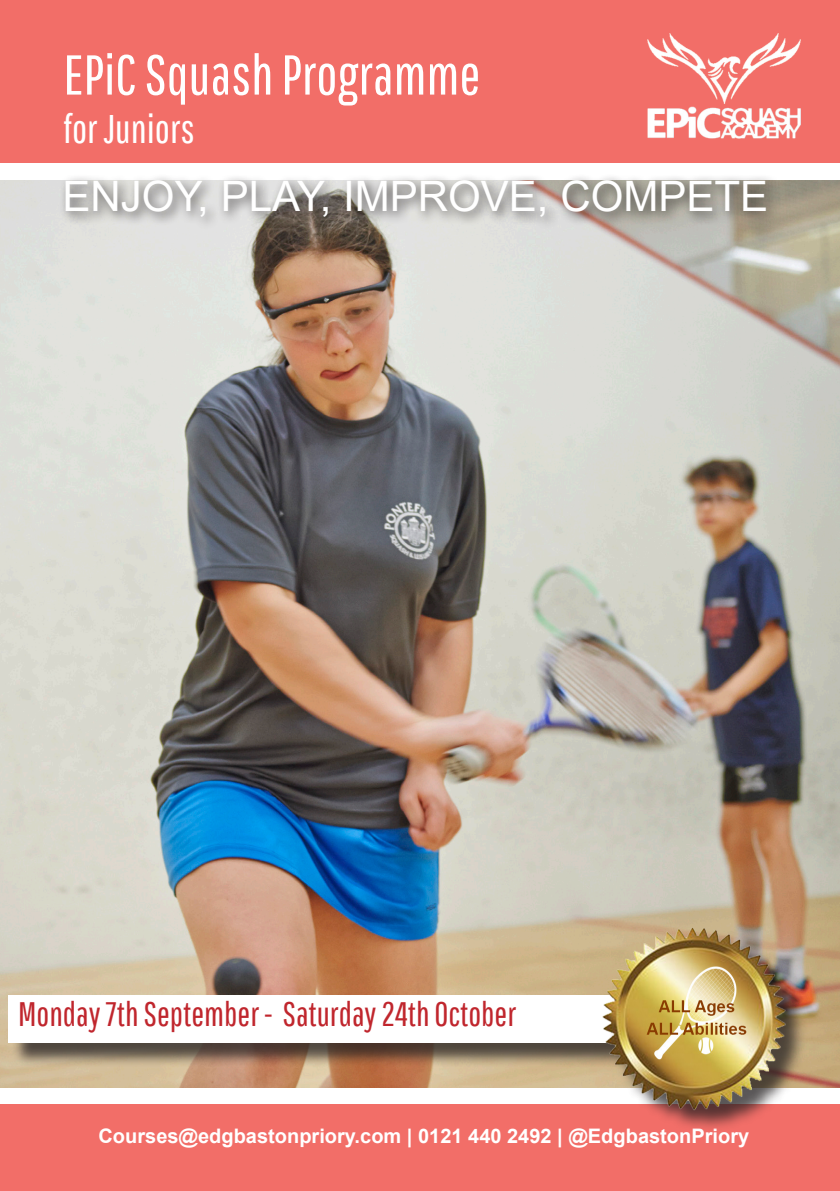
<style>
.page{position:relative;width:840px;height:1191px;background:#fff}
.page>*{position:absolute;margin:0;border:0;box-sizing:border-box;transform-origin:0 0}
.t1{font:56px "Pathway Gothic One";color:#fff}
.t2{font:42px "Arial";color:#fff}
.t3{font:40px "Pathway Gothic One";color:#fff}
.t4{font:34px "Pathway Gothic One";color:#c0262d}
.t5{font:700 20px "Arial";color:#fff}
</style>
<div class="page">
<img style="left:0;top:180px;width:839px;height:907px">
<div style="left:0;top:1104px;width:839px;height:87px;background:#f26e68"></div>
<div style="left:0;top:0;width:839px;height:163px;background:#f26e68"></div>
<img style="left:647px;top:33px;width:152px;height:105px">
<div style="left:59px;top:173px;width:721px;height:58px;background:#231f20;opacity:.75"></div>
<div style="left:11px;top:998px;width:689px;height:69px;background:#231f20;opacity:.75"></div>
<div style="left:8px;top:995px;width:666px;height:47px;background:#fff"></div>
<div style="left:607px;top:932px;width:201px;height:201px;background:#231f20;opacity:.75"></div>
<img style="left:602px;top:927px;width:183px;height:183px">
<p class="t1" style="left:63px;top:41px;width:418px">EPiC Squash Programme</p>
<p class="t3" style="left:63px;top:104px;width:133px">for Juniors</p>
<p class="t2" style="left:62px;top:167px;width:706px">ENJOY, PLAY, IMPROVE, COMPETE</p>
<p class="t4" style="left:18px;top:993px;width:499px">Monday 7th September - Saturday 24th October</p>
<p class="t5" style="left:98px;top:1121px;width:652px">Courses@edgbastonpriory.com | 0121 440 2492 | @EdgbastonPriory</p>
</div>
